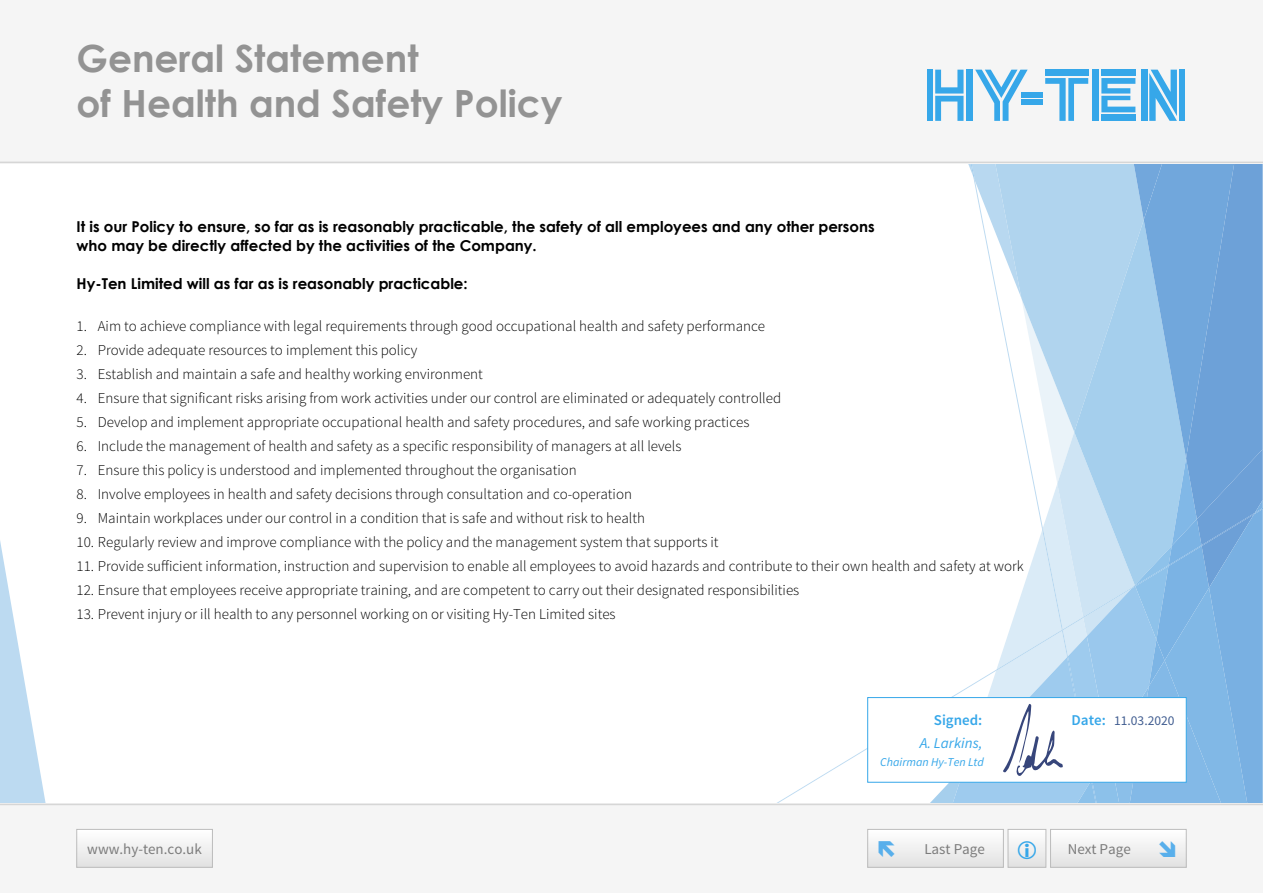
<style>
.page{position:relative;width:1263px;height:893px;background:#fff}
.page>*{position:absolute;margin:0;border:0;box-sizing:border-box;transform-origin:0 0}
.t1{font:700 37.5px/45px "Century Gothic";color:#939393}
.t2{font:300 15px "Source Sans Pro";color:#000}
.t3{font:700 15px/18.8px "Century Gothic";color:#000}
.t4{font:15px "Source Sans Pro";color:#7c7c7c}
.t5{font:600 15px "Source Sans Pro";color:#36a7e9}
.t6{font:italic 15px "Source Sans Pro";color:#36a7e9}
.t7{font:13.5px "Source Sans Pro";color:#425e91}
.t8{font:italic 12px "Source Sans Pro";color:#36a7e9}
</style>
<div class="page">
<svg style="left:0;top:541px;width:46px;height:263px"></svg>
<div style="left:0;top:0;width:1263px;height:163px;background:#f5f5f5"></div>
<hr style="left:0;top:162px;width:1263px;height:1px;background:#d6d6d6">
<div style="left:927px;top:70px;width:5px;height:51px;background:#36a7e9"></div>
<svg style="left:935px;top:70px;width:28px;height:51px"></svg>
<div style="left:966px;top:70px;width:6px;height:51px;background:#36a7e9"></div>
<svg style="left:975px;top:70px;width:53px;height:51px"></svg>
<div style="left:1021px;top:92px;width:21px;height:5px;background:#36a7e9"></div>
<div style="left:1021px;top:99px;width:21px;height:6px;background:#36a7e9"></div>
<div style="left:1045px;top:70px;width:43px;height:6px;background:#36a7e9"></div>
<svg style="left:1045px;top:78px;width:43px;height:43px"></svg>
<div style="left:1093px;top:70px;width:6px;height:51px;background:#36a7e9"></div>
<div style="left:1101px;top:70px;width:34px;height:6px;background:#36a7e9"></div>
<svg style="left:1101px;top:78px;width:34px;height:34px"></svg>
<div style="left:1101px;top:115px;width:34px;height:6px;background:#36a7e9"></div>
<div style="left:1141px;top:70px;width:6px;height:51px;background:#36a7e9"></div>
<svg style="left:1149px;top:70px;width:28px;height:51px"></svg>
<div style="left:1179px;top:70px;width:6px;height:51px;background:#36a7e9"></div>
<div style="left:0;top:804px;width:1263px;height:89px;background:#f5f5f5"></div>
<hr style="left:0;top:804px;width:1263px;height:1px;background:#d6d6d6">
<div style="left:77px;top:829px;width:135px;height:38px;background:linear-gradient(to right,#f1f1f1,#f1f1f1)"></div>
<div style="left:77px;top:829px;width:136px;height:38px;border:1px solid #bcbcbc"></div>
<svg style="left:1010px;top:856px;width:34px;height:9px"></svg>
<div style="left:1008px;top:829px;width:38px;height:38px;border:1px solid #bcbcbc"></div>
<div style="left:1050px;top:829px;width:136px;height:38px;background:linear-gradient(to right,#f1f1f1,#f1f1f1)"></div>
<div style="left:1050px;top:829px;width:136px;height:38px;border:1px solid #bcbcbc"></div>
<div style="left:868px;top:829px;width:135px;height:38px;background:linear-gradient(to right,#f1f1f1,#f1f1f1)"></div>
<div style="left:867px;top:829px;width:136px;height:38px;border:1px solid #bcbcbc"></div>
<svg style="left:769px;top:163px;width:494px;height:641px"></svg>
<svg style="left:879px;top:841px;width:15px;height:16px"></svg>
<svg style="left:1018px;top:856px;width:18px;height:4px"></svg>
<svg style="left:1159px;top:841px;width:16px;height:16px"></svg>
<h1 class="t1" style="left:77px;top:35px;width:488px">General Statement<br>of Health and Safety Policy</h1>
<p class="t3" style="left:77px;top:217px;width:799px">It is our Policy to ensure, so far as is reasonably practicable, the safety of all employees and any other persons who may be directly affected by the activities of the Company.</p>
<p class="t3" style="left:77px;top:273px;width:393px">Hy-Ten Limited will as far as is reasonably practicable:</p>
<p class="t2" style="left:77px;top:317px;width:690px">1. Aim to achieve compliance with legal requirements through good occupational health and safety performance</p>
<p class="t2" style="left:77px;top:341px;width:342px">2. Provide adequate resources to implement this policy</p>
<p class="t2" style="left:77px;top:365px;width:408px">3. Establish and maintain a safe and healthy working environment</p>
<p class="t2" style="left:77px;top:389px;width:706px">4. Ensure that significant risks arising from work activities under our control are eliminated or adequately controlled</p>
<p class="t2" style="left:77px;top:413px;width:674px">5. Develop and implement appropriate occupational health and safety procedures, and safe working practices</p>
<p class="t2" style="left:77px;top:437px;width:606px">6. Include the management of health and safety as a specific responsibility of managers at all levels</p>
<p class="t2" style="left:77px;top:461px;width:502px">7. Ensure this policy is understood and implemented throughout the organisation</p>
<p class="t2" style="left:77px;top:485px;width:557px">8. Involve employees in health and safety decisions through consultation and co-operation</p>
<p class="t2" style="left:77px;top:509px;width:570px">9. Maintain workplaces under our control in a condition that is safe and without risk to health</p>
<p class="t2" style="left:77px;top:533px;width:644px">10. Regularly review and improve compliance with the policy and the management system that supports it</p>
<p class="t2" style="left:77px;top:557px;width:949px">11. Provide sufficient information, instruction and supervision to enable all employees to avoid hazards and contribute to their own health and safety at work</p>
<p class="t2" style="left:77px;top:581px;width:724px">12. Ensure that employees receive appropriate training, and are competent to carry out their designated responsibilities</p>
<p class="t2" style="left:77px;top:605px;width:541px">13. Prevent injury or ill health to any personnel working on or visiting Hy-Ten Limited sites</p>
<p class="t5" style="left:934px;top:711px;width:50px">Signed:</p>
<p class="t5" style="left:1071px;top:711px;width:36px">Date:</p>
<p class="t6" style="left:920px;top:733px;width:64px">A. Larkins,</p>
<p class="t8" style="left:880px;top:754px;width:105px">Chairman Hy-Ten Ltd</p>
<p class="t7" style="left:1114px;top:712px;width:62px">11.03.2020</p>
<p class="t4" style="left:87px;top:840px;width:116px">www.hy-ten.co.uk</p>
<p class="t4" style="left:924px;top:840px;width:62px">Last Page</p>
<p class="t4" style="left:1068px;top:840px;width:65px">Next Page</p>
</div>
